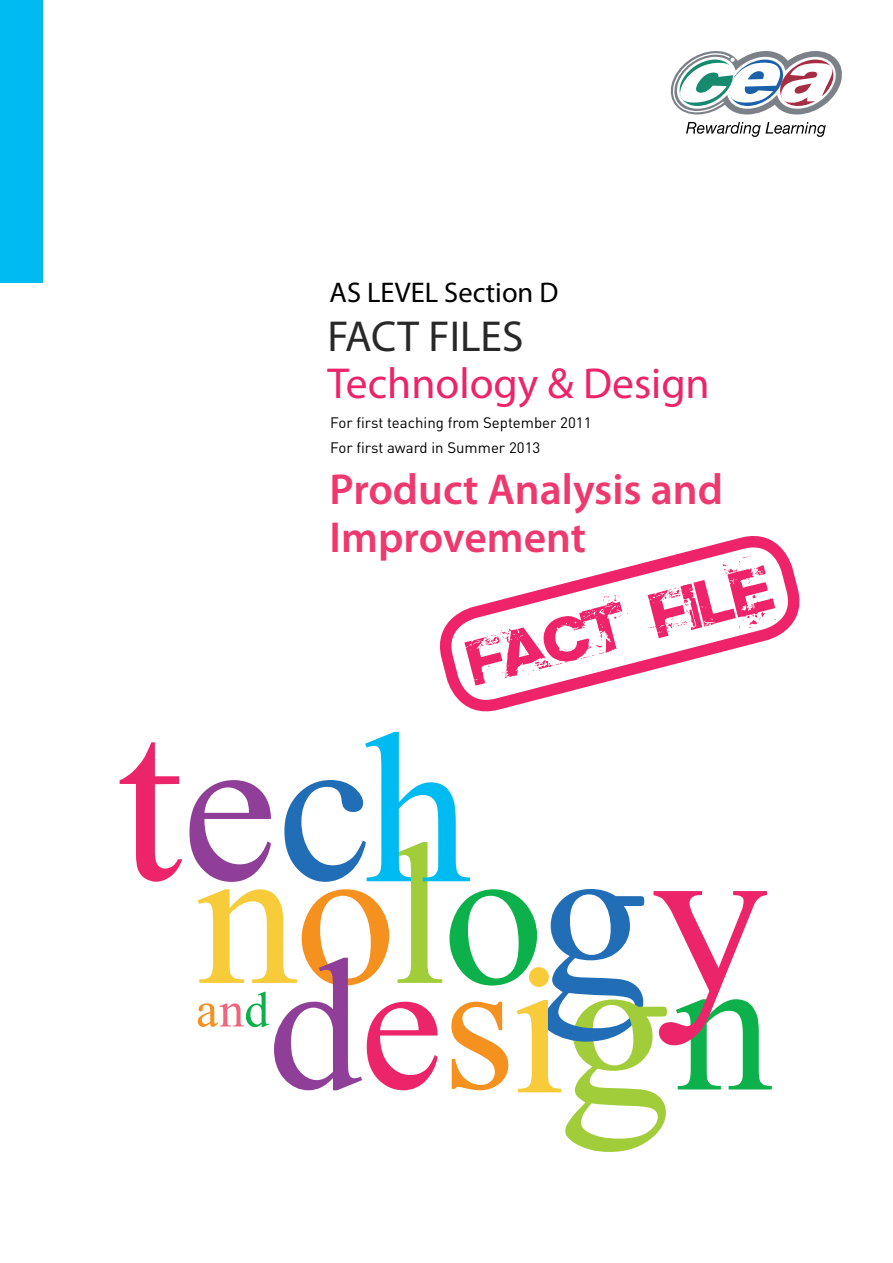
<style>
.page{position:relative;width:893px;height:1263px;background:#fff}
.page>*{position:absolute;margin:0;border:0;box-sizing:border-box;transform-origin:0 0}
.t1{font:600 43.5px/48px "Myriad Pro";color:#ee386e}
.t2{font:43.5px "Myriad Pro";color:#ee2369}
.t3{font:43.5px "Myriad Pro";color:#292829}
.t4{font:28.5px "Myriad Pro";color:#000}
.t5{font:15px/25.2px "DIN Pro";color:#000}
</style>
<div class="page">
<div style="left:0;top:0;width:43px;height:283px;background:#00bbf2"></div>
<svg style="left:686px;top:122px;width:140px;height:15px"></svg>
<svg style="left:671px;top:51px;width:171px;height:64px"></svg>
<svg style="left:440px;top:536px;width:360px;height:176px"></svg>
<svg style="left:464px;top:556px;width:312px;height:130px"></svg>
<svg style="left:120px;top:742px;width:62px;height:140px"></svg>
<svg style="left:189px;top:732px;width:583px;height:420px"></svg>
<h2 class="t4" style="left:330px;top:275px;width:230px">AS LEVEL Section D</h2>
<h1 class="t3" style="left:327px;top:309px;width:198px">FACT FILES</h1>
<h1 class="t2" style="left:327px;top:357px;width:384px">Technology &amp; Design</h1>
<p class="t5" style="left:330px;top:409px;width:263px">For first teaching from September 2011<br>For first award in Summer 2013</p>
<h1 class="t1" style="left:330px;top:464px;width:395px">Product Analysis and<br>Improvement</h1>
</div>
